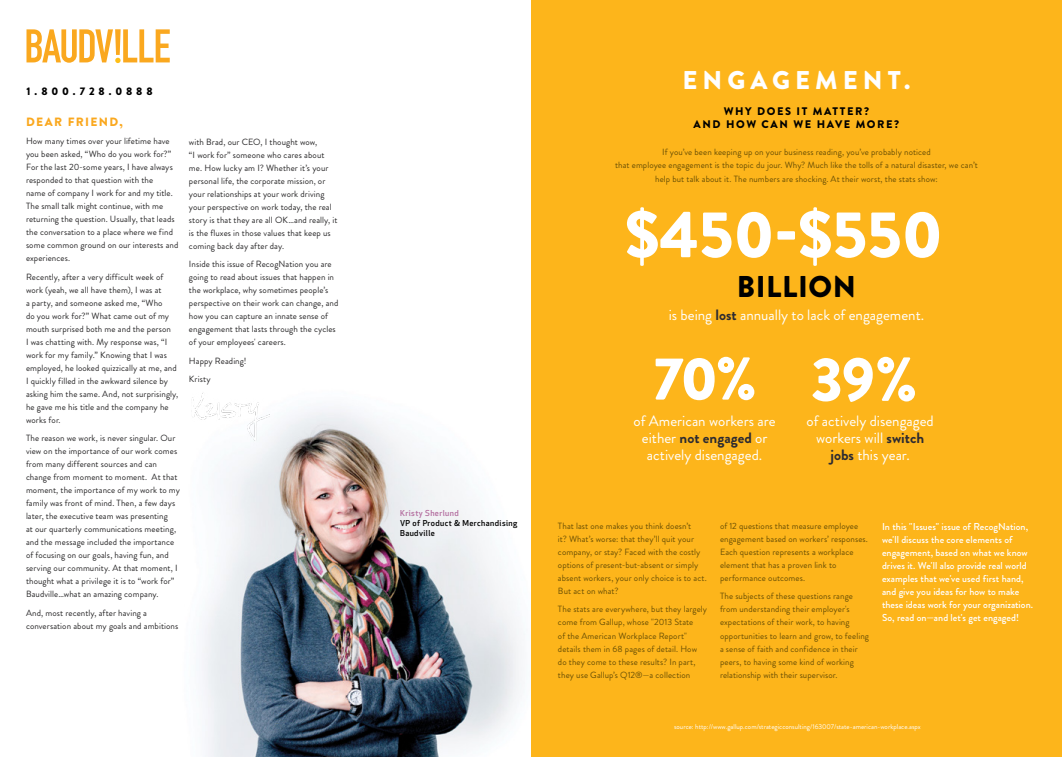
<style>
.page{position:relative;width:1062px;height:757px;background:#fff}
.page>*{position:absolute;margin:0;border:0;box-sizing:border-box;transform-origin:0 0}
.t1{font:900 30px "Brandon Grotesque";letter-spacing:.02em;color:#000}
.t2{font:900 25.6px "Brandon Grotesque";letter-spacing:.195em;color:#fff}
.t3{font:15px/17px "Brandon Grotesque";color:#fff;text-align:center}
.t4{font:900 12px "Brandon Grotesque";letter-spacing:.115em;color:#faa81f}
.t5{font:900 11px/13.2px "Brandon Grotesque";letter-spacing:.145em;color:#000;text-align:center}
.t6{font:900 11px "Brandon Grotesque";letter-spacing:.35em;color:#000}
.t7{font:500 10px/13px "Brandon Grotesque";letter-spacing:.005em;color:#fff}
.t8{font:9px/13px "Brandon Grotesque";letter-spacing:.01em;color:#2a292a}
.t9{font:9px/13px "Brandon Grotesque";letter-spacing:.01em;color:#6a5005}
.t10{font:500 8px/10px "Apex New";letter-spacing:.05em;color:#000}
.t11{font:500 8px "Apex New";letter-spacing:.05em;color:#b36d9f}
.t12{font:7px "Brandon Grotesque";color:#fff}
.s1{font-weight:700;color:#2d2b31}
</style>
<div class="page">
<img style="left:202px;top:406px;width:323px;height:350px">
<div style="left:531px;top:0;width:531px;height:756px;background:#fdb51b"></div>
<svg style="left:656px;top:356px;width:98px;height:44px"></svg>
<svg style="left:812px;top:356px;width:103px;height:46px"></svg>
<svg style="left:627px;top:207px;width:144px;height:58px"></svg>
<div style="left:777px;top:231px;width:18px;height:8px;background:#fff"></div>
<svg style="left:800px;top:207px;width:139px;height:58px"></svg>
<svg style="left:27px;top:29px;width:143px;height:34px"></svg>
<img style="left:192px;top:393px;width:78px;height:53px">
<p class="t6" style="left:27px;top:83px;width:128px">1.800.728.0888</p>
<h3 class="t4" style="left:26px;top:113px;width:98px">DEAR FRIEND,</h3>
<p class="t8" style="left:26px;top:134px;width:154px">How many times over your lifetime have you been asked, “Who do you work for?” For the last 20-some years, I have always responded to that question with the<br>name of company I work for and my title.<br>The small talk might continue, with me returning the question. Usually, that leads the conversation to a place where we find some common ground on our interests and experiences.</p>
<p class="t8" style="left:26px;top:270px;width:154px">Recently, after a very difficult week of work (yeah, we all have them), I was at<br>a party, and someone asked me, “Who<br>do you work for?” What came out of my mouth surprised both me and the person<br>I was chatting with. My response was, “I work for my family.” Knowing that I was employed, he looked quizzically at me, and I quickly filled in the awkward silence by asking him the same. And, not surprisingly, he gave me his title and the company he works for.</p>
<p class="t8" style="left:26px;top:431px;width:155px">The reason we work, is never singular. Our view on the importance of our work comes from many different sources and can change from moment to moment. At that moment, the importance of my work to my family was front of mind. Then, a few days later, the executive team was presenting<br>at our quarterly communications meeting, and the message included the importance of focusing on our goals, having fun, and serving our community. At that moment, I thought what a privilege it is to “work for” Baudville…what an amazing company.</p>
<p class="t8" style="left:26px;top:605px;width:154px">And, most recently, after having a conversation about my goals and ambitions</p>
<p class="t8" style="left:189px;top:135px;width:150px">with Brad, our CEO, I thought wow,<br>“I work for” someone who cares about me. How lucky am I? Whether it’s your personal life, the corporate mission, or your relationships at your work driving your perspective on work today, the real story is that they are all OK…and really, it is the fluxes in those values that keep us coming back day after day.</p>
<p class="t8" style="left:189px;top:258px;width:151px">Inside this issue of RecogNation you are going to read about issues that happen in the workplace, why sometimes people’s perspective on their work can change, and how you can capture an innate sense of engagement that lasts through the cycles of your employees' careers.</p>
<p class="t8" style="left:189px;top:351px;width:59px;line-height:18.4px">Happy Reading!<br>Kristy</p>
<p class="t11" style="left:400px;top:507px;width:60px">Kristy Sherlund</p>
<p class="t10" style="left:400px;top:517px;width:119px">VP of Product &amp; Merchandising<br>Baudville</p>
<h2 class="t2" style="left:683px;top:62px;width:229px">ENGAGEMENT.</h2>
<p class="t5" style="left:694px;top:104px;width:207px">WHY DOES IT MATTER?<br>AND HOW CAN WE HAVE MORE?</p>
<p class="t9" style="left:615px;top:145px;width:364px;line-height:13.4px;text-align:center">If you’ve been keeping up on your business reading, you’ve probably noticed<br>that employee engagement is the topic du jour. Why? Much like the tolls of a natural disaster, we can’t help but talk about it. The numbers are shocking. At their worst, the stats show:</p>
<h1 class="t1" style="left:737px;top:265px;width:121px">BILLION</h1>
<h3 class="t3" style="left:669px;top:306px;width:257px">is being <span class="s1">lost</span> annually to lack of engagement.</h3>
<h3 class="t3" style="left:634px;top:412px;width:143px">of American workers are either <span class="s1">not engaged</span> or actively disengaged.</h3>
<h3 class="t3" style="left:807px;top:412px;width:129px">of actively disengaged workers will <span class="s1">switch jobs</span> this year.</h3>
<p class="t9" style="left:558px;top:519px;width:150px">That last one makes you think doesn’t<br>it? What’s worse: that they’ll quit your company, or stay? Faced with the costly options of present-but-absent or simply absent workers, your only choice is to act.<br>But act on what?</p>
<p class="t9" style="left:558px;top:602px;width:151px">The stats are everywhere, but they largely come from Gallup, whose "2013 State<br>of the American Workplace Report" details them in 68 pages of detail. How do they come to these results? In part, they use Gallup’s Q12®—a collection</p>
<p class="t9" style="left:720px;top:519px;width:150px">of 12 questions that measure employee engagement based on workers’ responses.<br>Each question represents a workplace element that has a proven link to performance outcomes.</p>
<p class="t9" style="left:720px;top:589px;width:151px">The subjects of these questions range from understanding their employer's expectations of their work, to having opportunities to learn and grow, to feeling a sense of faith and confidence in their peers, to having some kind of working relationship with their supervisor.</p>
<p class="t7" style="left:882px;top:519px;width:153px">In this "Issues" issue of RecogNation, we'll discuss the core elements of engagement, based on what we know drives it. We'll also provide real world examples that we've used first hand, and give you ideas for how to make these ideas work for your organization.<br>So, read on—and let's get engaged!</p>
<p class="t12" style="left:674px;top:721px;width:248px">source: http://www.gallup.com/strategicconsulting/163007/state-american-workplace.aspx</p>
</div>
